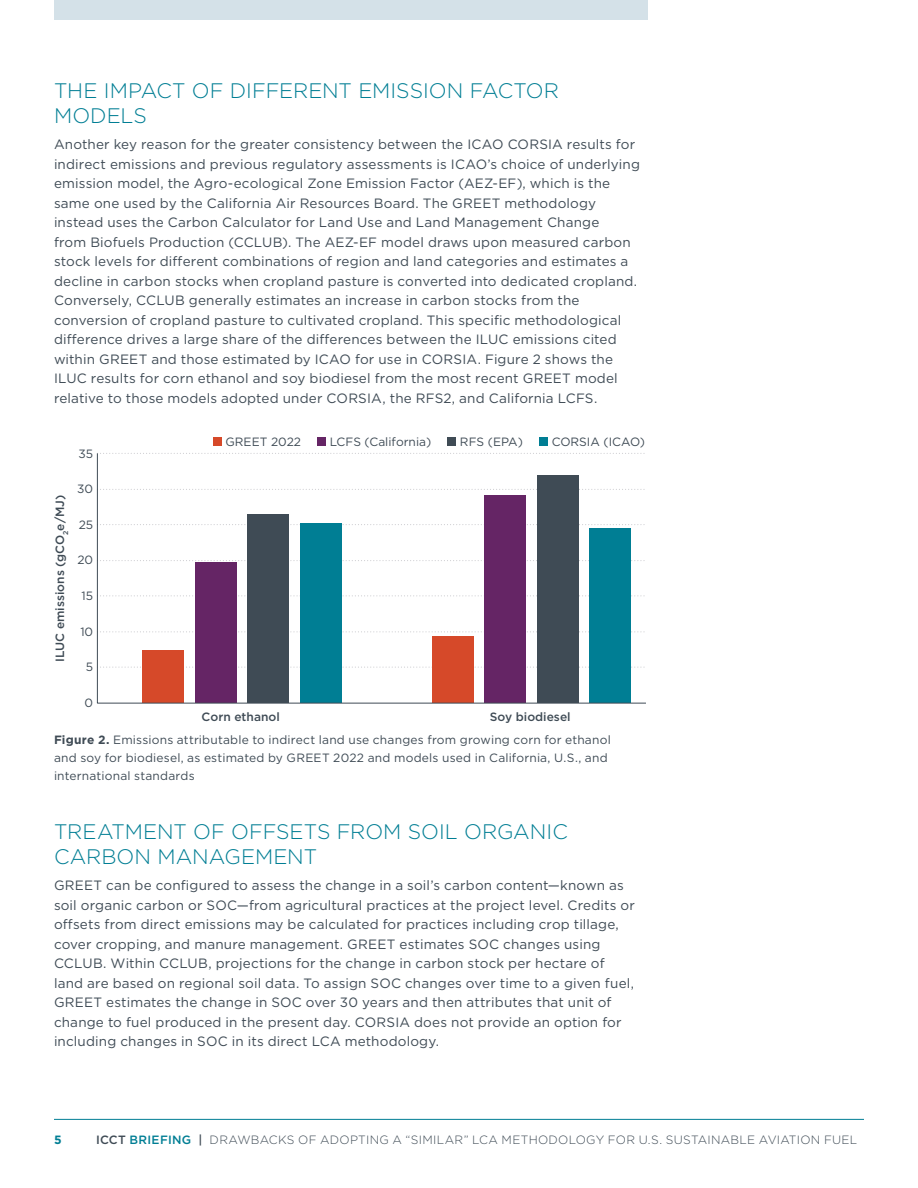
<style>
.page{position:relative;width:918px;height:1188px;background:#fff}
.page>*{position:absolute;margin:0;border:0;box-sizing:border-box;transform-origin:0 0}
.t1{font:300 21px/25.2px "Gotham";color:#007e94}
.Body_Copy{font:13.5px/19.5px "Gotham";letter-spacing:.01em;color:#3f4b55}
.Figure_title__underneath{font:12px/18px "Gotham";letter-spacing:.015em;color:#3f4b55}
.t2{font:300 12px "Gotham";letter-spacing:.02em;color:#3f4b55}
.t3{font:500 12px "Gotham";color:#3f4b55}
.t4{font:700 12px "Gotham";color:#007e94}
.s1{font-weight:700}
.s2{font-weight:500}
.s3{font-weight:500;color:#007e94}
</style>
<div class="page">
<hr style="left:54px;top:1119px;width:810px;height:1px;background:#007e94">
<div style="left:54px;top:0;width:594px;height:20px;background:#d4e1e8"></div>
<svg style="left:97px;top:453px;width:549px;height:251px"></svg>
<div style="left:213px;top:438px;width:9px;height:8px;background:#d64929"></div>
<div style="left:317px;top:438px;width:9px;height:8px;background:#652565"></div>
<div style="left:448px;top:438px;width:8px;height:8px;background:#3f4b55"></div>
<div style="left:539px;top:438px;width:9px;height:8px;background:#007e94"></div>
<h1 class="t1" style="left:54px;top:77px;width:506px">THE IMPACT OF DIFFERENT EMISSION FACTOR<br>MODELS</h1>
<p class="Body_Copy" style="left:54px;top:134px;width:588px">Another key reason for the greater consistency between the ICAO CORSIA results for indirect emissions and previous regulatory assessments is ICAO’s choice of underlying emission model, the Agro-ecological Zone Emission Factor (AEZ-EF), which is the same one used by the California Air Resources Board. The GREET methodology instead uses the Carbon Calculator for Land Use and Land Management Change<br>from Biofuels Production (CCLUB). The AEZ-EF model draws upon measured carbon stock levels for different combinations of region and land categories and estimates a decline in carbon stocks when cropland pasture is converted into dedicated cropland.<br>Conversely, CCLUB generally estimates an increase in carbon stocks from the conversion of cropland pasture to cultivated cropland. This specific methodological difference drives a large share of the differences between the ILUC emissions cited within GREET and those estimated by ICAO for use in CORSIA. Figure 2 shows the ILUC results for corn ethanol and soy biodiesel from the most recent GREET model relative to those models adopted under CORSIA, the RFS2, and California LCFS.</p>
<p class="Figure_title__underneath" style="left:79px;top:444px;width:16px">35</p>
<p class="t3" style="left:52px;top:662px;width:168px;rotate:-90deg">ILUC emissions (gCO<sub>2</sub>e/MJ)</p>
<p class="Figure_title__underneath" style="left:77px;top:479px;width:17px">30</p>
<p class="Figure_title__underneath" style="left:79px;top:515px;width:16px">25</p>
<p class="Figure_title__underneath" style="left:77px;top:551px;width:17px">20</p>
<p class="Figure_title__underneath" style="left:82px;top:587px;width:13px">15</p>
<p class="Figure_title__underneath" style="left:80px;top:623px;width:14px">10</p>
<p class="Figure_title__underneath" style="left:86px;top:658px;width:9px">5</p>
<p class="Figure_title__underneath" style="left:85px;top:694px;width:10px">0</p>
<p class="Figure_title__underneath" style="left:226px;top:432px;width:77px">GREET 2022</p>
<p class="Figure_title__underneath" style="left:330px;top:432px;width:103px">LCFS (California)</p>
<p class="Figure_title__underneath" style="left:460px;top:432px;width:64px">RFS (EPA)</p>
<p class="Figure_title__underneath" style="left:552px;top:432px;width:95px">CORSIA (ICAO)</p>
<p class="t3" style="left:202px;top:709px;width:80px">Corn ethanol</p>
<p class="t3" style="left:490px;top:709px;width:82px">Soy biodiesel</p>
<p class="Figure_title__underneath" style="left:54px;top:730px;width:558px"><span class="s1">Figure 2.</span> Emissions attributable to indirect land use changes from growing corn for ethanol and soy for biodiesel, as estimated by GREET 2022 and models used in California, U.S., and international standards</p>
<h1 class="t1" style="left:54px;top:818px;width:515px">TREATMENT OF OFFSETS FROM SOIL ORGANIC<br>CARBON MANAGEMENT</h1>
<p class="Body_Copy" style="left:54px;top:876px;width:582px">GREET can be configured to assess the change in a soil’s carbon content—known as soil organic carbon or SOC—from agricultural practices at the project level. Credits or offsets from direct emissions may be calculated for practices including crop tillage, cover cropping, and manure management. GREET estimates SOC changes using CCLUB. Within CCLUB, projections for the change in carbon stock per hectare of land are based on regional soil data. To assign SOC changes over time to a given fuel, GREET estimates the change in SOC over 30 years and then attributes that unit of change to fuel produced in the present day. CORSIA does not provide an option for including changes in SOC in its direct LCA methodology.</p>
<p class="t4" style="left:54px;top:1132px;width:9px">5</p>
<p class="t2" style="left:96px;top:1132px;width:763px"><span class="s2">ICCT</span> <span class="s3">BRIEFING</span> <span class="s2">|</span> DRAWBACKS OF ADOPTING A “SIMILAR” LCA METHODOLOGY FOR U.S. SUSTAINABLE AVIATION FUEL</p>
</div>
